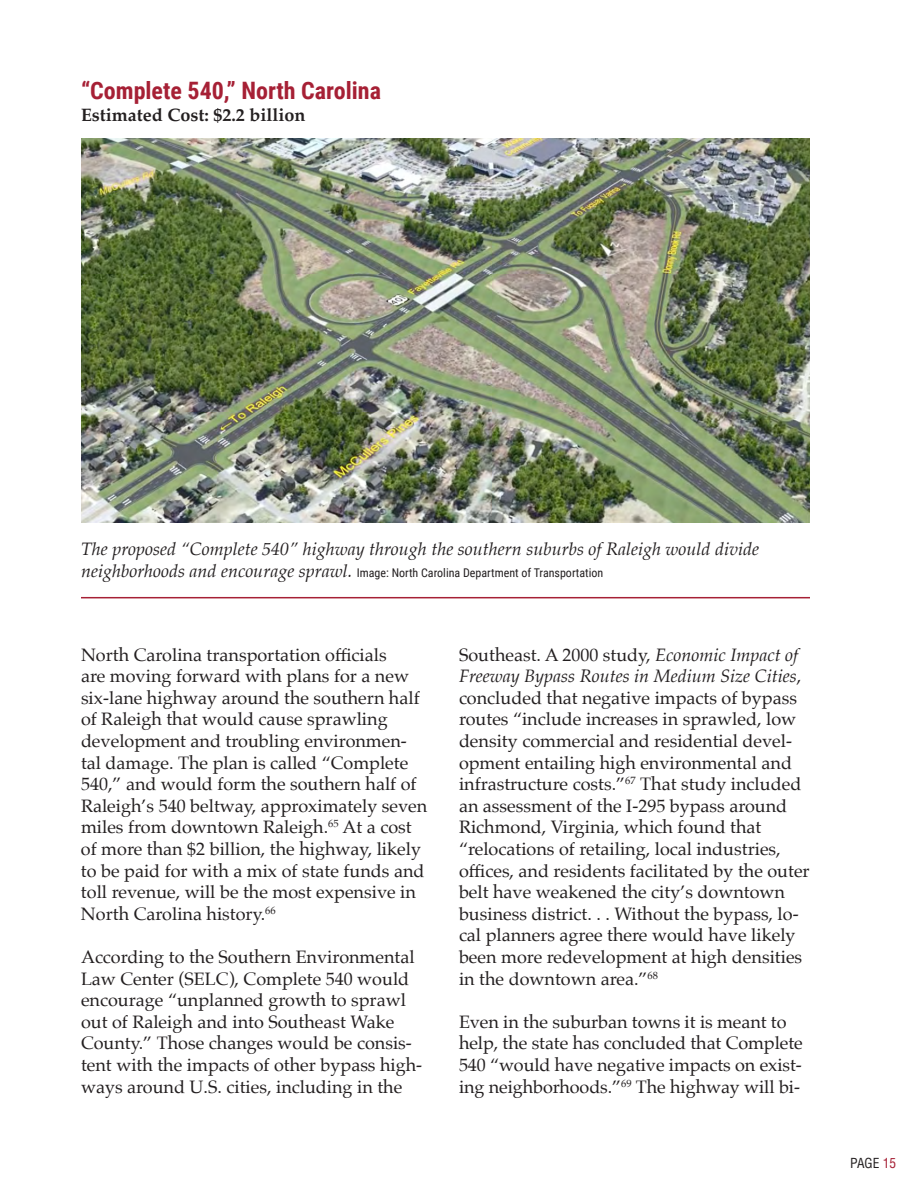
<style>
.page{position:relative;width:918px;height:1188px;background:#fff}
.page>*{position:absolute;margin:0;border:0;box-sizing:border-box;transform-origin:0 0}
.Subhead{font:700 24px "Roboto Condensed";color:#a62035}
.Body{font:18px/21.6px "Palatino";color:#231f20}
.Photo_Caption{font:italic 18px "Palatino";color:#231f20}
.Body-2{font:700 18px "Palatino";color:#231f20}
.t1{font:condensed 13.5px "Helvetica";color:#231f20}
.Photo_Caption-2{font:12px "Roboto Condensed";color:#231f20}
.s1{font-family:"Palatino";font-style:italic;font-size:18px}
.s2{font-style:italic}
.s3{color:#a62035}
</style>
<div class="page">
<img style="left:81px;top:138px;width:729px;height:384px">
<hr style="left:81px;top:597px;width:729px;height:1px;background:#a62035">
<p class="Subhead" style="left:81px;top:74px;width:301px">“Complete 540,” North Carolina</p>
<p class="Body-2" style="left:81px;top:99px;width:226px">Estimated Cost: $2.2 billion</p>
<p class="Photo_Caption" style="left:81px;top:534px;width:680px">The proposed “Complete 540” highway through the southern suburbs of Raleigh would divide</p>
<p class="Photo_Caption-2" style="left:81px;top:564px;width:524px"><span class="s1">neighborhoods and encourage sprawl.</span> Image: North Carolina Department of Transportation</p>
<p class="Body" style="left:81px;top:644px;width:348px">North Carolina transportation officials<br>are moving forward with plans for a new six-lane highway around the southern half of Raleigh that would cause sprawling development and troubling environmen&shy;tal damage. The plan is called “Complete 540,” and would form the southern half of Raleigh’s 540 beltway, approximately seven miles from downtown Raleigh.<sup>65</sup> At a cost of more than $2 billion, the highway, likely to be paid for with a mix of state funds and toll revenue, will be the most expensive in North Carolina history.<sup>66</sup></p>
<p class="Body" style="left:81px;top:946px;width:343px">According to the Southern Environmental Law Center (SELC), Complete 540 would encourage “unplanned growth to sprawl out of Raleigh and into Southeast Wake County.” Those changes would be consis&shy;tent with the impacts of other bypass high&shy;ways around U.S. cities, including in the</p>
<p class="Body" style="left:459px;top:644px;width:352px">Southeast. A 2000 study, <span class="s2">Economic Impact of Freeway Bypass Routes in Medium Size Cities</span>, concluded that negative impacts of bypass routes “include increases in sprawled, low density commercial and residential devel&shy;opment entailing high environmental and infrastructure costs.”<sup>67</sup> That study included an assessment of the I-295 bypass around Richmond, Virginia, which found that “relocations of retailing, local industries, offices, and residents facilitated by the outer belt have weakened the city’s downtown business district. . . Without the bypass, lo&shy;cal planners agree there would have likely been more redevelopment at high densities in the downtown area.”<sup>68</sup></p>
<p class="Body" style="left:459px;top:1011px;width:345px">Even in the suburban towns it is meant to help, the state has concluded that Complete 540 “would have negative impacts on exist&shy;ing neighborhoods.”<sup>69</sup> The highway will bi-</p>
<p class="t1" style="left:850px;top:1155px;width:48px">PAGE <span class="s3">15</span></p>
</div>
